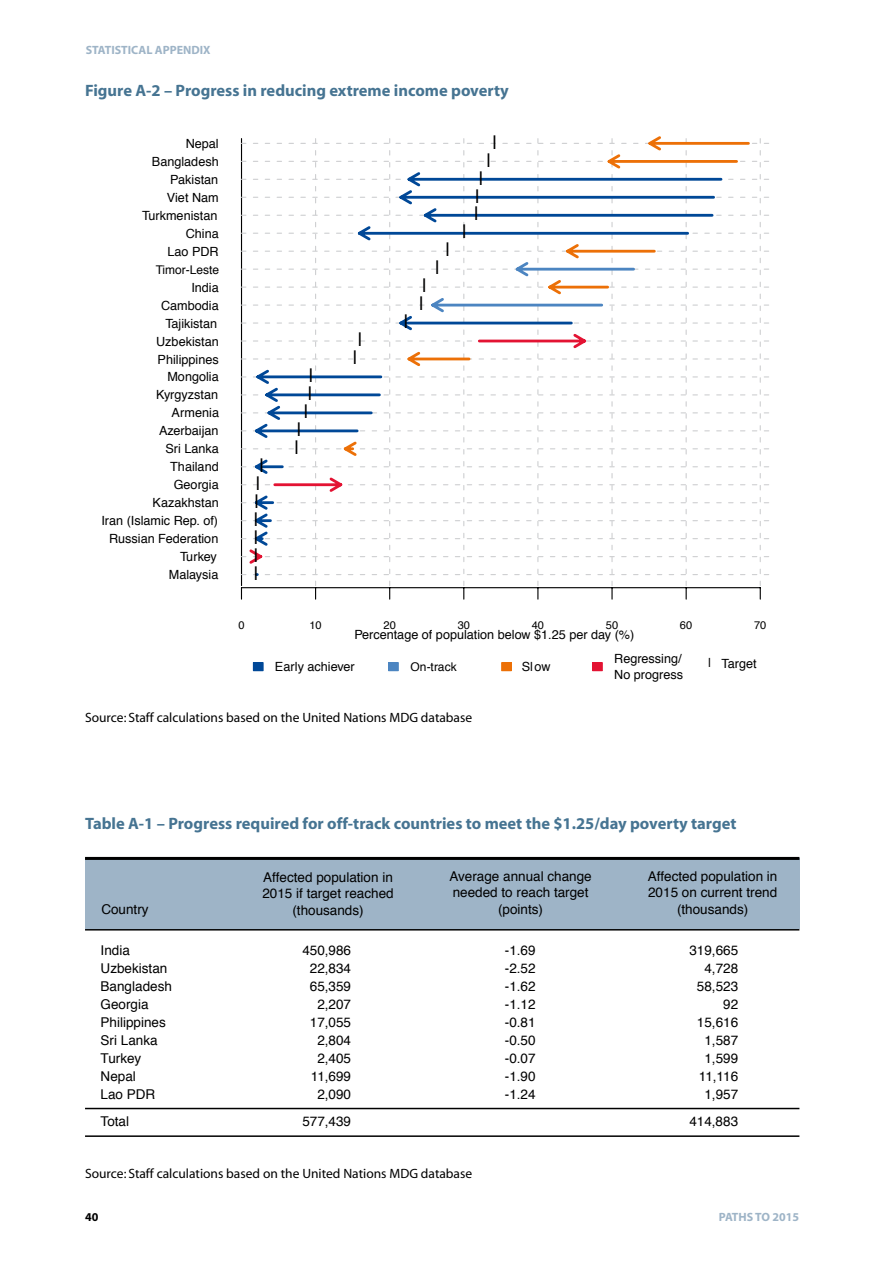
<style>
.page{position:relative;width:893px;height:1263px;background:#fff}
.page>*{position:absolute;margin:0;border:0;box-sizing:border-box;transform-origin:0 0}
.t1{font:18.9px "Helvetica";color:#000}
.t2{font:700 16.5px "Myriad";color:#467492}
.t3{font:13.5px/16.5px "Helvetica";color:#000;text-align:center}
.t4{font:13.5px "Myriad";color:#000}
.t5{font:12.6px/15.9px "Helvetica";color:#000}
.t6{font:700 12px "Myriad";color:#9eb4c7}
.t7{font:12px "Helvetica";color:#000}
.t8{font:700 12px "Myriad";color:#000}
.t9{font:11.1px "Helvetica";color:#000}
</style>
<div class="page">
<div style="left:85px;top:858px;width:714px;height:71px;background:#9eb4c7"></div>
<hr style="left:85px;top:857px;width:714px;height:3px;background:#000">
<hr style="left:85px;top:929px;width:714px;height:1px;background:#000">
<hr style="left:85px;top:1108px;width:714px;height:1px;background:#000">
<hr style="left:85px;top:1135px;width:714px;height:2px;background:#000">
<svg style="left:241px;top:136px;width:528px;height:463px"></svg>
<div style="left:253px;top:663px;width:10px;height:8px;background:#004897"></div>
<div style="left:253px;top:662px;width:11px;height:9px;border:1px solid #004897"></div>
<div style="left:389px;top:663px;width:9px;height:8px;background:#4c85c1"></div>
<div style="left:388px;top:662px;width:11px;height:9px;border:1px solid #4c85c1"></div>
<div style="left:593px;top:663px;width:9px;height:8px;background:#e31333"></div>
<div style="left:592px;top:662px;width:11px;height:9px;border:1px solid #e31333"></div>
<div style="left:502px;top:663px;width:9px;height:8px;background:#ec7007"></div>
<div style="left:501px;top:662px;width:11px;height:9px;border:1px solid #ec7007"></div>
<p class="t6" style="left:86px;top:44px;width:126px">STATISTICAL APPENDIX</p>
<p class="t2" style="left:85px;top:82px;width:425px">Figure A-2 – Progress in reducing extreme income poverty</p>
<p class="t5" style="left:186px;top:136px;width:35px">Nepal</p>
<h1 class="t1" style="left:492px;top:127px;width:6px">|</h1>
<p class="t5" style="left:152px;top:154px;width:68px">Bangladesh</p>
<h1 class="t1" style="left:487px;top:145px;width:6px">|</h1>
<p class="t5" style="left:170px;top:172px;width:49px">Pakistan</p>
<h1 class="t1" style="left:479px;top:163px;width:6px">|</h1>
<p class="t5" style="left:167px;top:190px;width:53px">Viet Nam</p>
<h1 class="t1" style="left:475px;top:181px;width:6px">|</h1>
<p class="t5" style="left:142px;top:208px;width:77px">Turkmenistan</p>
<h1 class="t1" style="left:474px;top:199px;width:6px">|</h1>
<p class="t5" style="left:186px;top:226px;width:35px">China</p>
<h1 class="t1" style="left:462px;top:217px;width:6px">|</h1>
<p class="t5" style="left:167px;top:244px;width:53px">Lao PDR</p>
<h1 class="t1" style="left:445px;top:235px;width:6px">|</h1>
<p class="t7" style="left:156px;top:261px;width:65px">Timor-Leste</p>
<h1 class="t1" style="left:435px;top:253px;width:6px">|</h1>
<p class="t5" style="left:191px;top:280px;width:29px">India</p>
<h1 class="t1" style="left:422px;top:271px;width:6px">|</h1>
<p class="t5" style="left:161px;top:298px;width:59px">Cambodia</p>
<h1 class="t1" style="left:419px;top:289px;width:6px">|</h1>
<p class="t5" style="left:165px;top:316px;width:53px">Tajikistan</p>
<h1 class="t1" style="left:404px;top:307px;width:6px">|</h1>
<p class="t5" style="left:156px;top:334px;width:64px">Uzbekistan</p>
<h1 class="t1" style="left:358px;top:325px;width:6px">|</h1>
<p class="t5" style="left:158px;top:351px;width:63px">Philippines</p>
<h1 class="t1" style="left:353px;top:343px;width:6px">|</h1>
<p class="t5" style="left:167px;top:369px;width:53px">Mongolia</p>
<h1 class="t1" style="left:309px;top:361px;width:6px">|</h1>
<p class="t5" style="left:156px;top:387px;width:63px">Kyrgyzstan</p>
<h1 class="t1" style="left:308px;top:379px;width:6px">|</h1>
<p class="t5" style="left:172px;top:405px;width:49px">Armenia</p>
<h1 class="t1" style="left:304px;top:397px;width:6px">|</h1>
<p class="t5" style="left:159px;top:423px;width:61px">Azerbaijan</p>
<h1 class="t1" style="left:297px;top:415px;width:6px">|</h1>
<p class="t5" style="left:165px;top:441px;width:55px">Sri Lanka</p>
<h1 class="t1" style="left:295px;top:433px;width:6px">|</h1>
<p class="t5" style="left:170px;top:459px;width:50px">Thailand</p>
<h1 class="t1" style="left:259px;top:451px;width:6px">|</h1>
<p class="t5" style="left:174px;top:477px;width:46px">Georgia</p>
<h1 class="t1" style="left:256px;top:469px;width:6px">|</h1>
<p class="t5" style="left:153px;top:495px;width:68px">Kazakhstan</p>
<h1 class="t1" style="left:255px;top:487px;width:6px">|</h1>
<p class="t5" style="left:101px;top:513px;width:118px">Iran (Islamic Rep. of)</p>
<h1 class="t1" style="left:254px;top:505px;width:6px">|</h1>
<p class="t5" style="left:109px;top:531px;width:111px">Russian Federation</p>
<h1 class="t1" style="left:254px;top:523px;width:6px">|</h1>
<p class="t5" style="left:180px;top:549px;width:38px">Turkey</p>
<h1 class="t1" style="left:254px;top:541px;width:6px">|</h1>
<p class="t5" style="left:169px;top:567px;width:51px">Malaysia</p>
<h1 class="t1" style="left:254px;top:558px;width:6px">|</h1>
<p class="t9" style="left:238px;top:616px;width:8px">0</p>
<p class="t9" style="left:309px;top:616px;width:14px">10</p>
<p class="t9" style="left:384px;top:616px;width:14px">20</p>
<p class="t9" style="left:458px;top:616px;width:14px">30</p>
<p class="t9" style="left:532px;top:616px;width:14px">40</p>
<p class="t9" style="left:606px;top:616px;width:14px">50</p>
<p class="t9" style="left:680px;top:616px;width:14px">60</p>
<p class="t9" style="left:754px;top:616px;width:14px">70</p>
<p class="t5" style="left:354px;top:627px;width:282px">Percentage of population below $1.25 per day (%)</p>
<p class="t5" style="left:275px;top:659px;width:81px">Early achiever</p>
<p class="t5" style="left:522px;top:659px;width:30px">Slow</p>
<p class="t5" style="left:614px;top:651px;width:70px">Regressing/<br>No progress</p>
<p class="t5" style="left:708px;top:656px;width:50px">| Target</p>
<p class="t7" style="left:411px;top:658px;width:48px">On-track</p>
<p class="t4" style="left:85px;top:711px;width:389px">Source: Staff calculations based on the United Nations MDG database</p>
<p class="t2" style="left:85px;top:815px;width:653px">Table A-1 – Progress required for off-track countries to meet the $1.25/day poverty target</p>
<p class="t3" style="left:262px;top:869px;width:133px;text-align:left">Affected population in<br>2015 if target reached</p>
<p class="t3" style="left:101px;top:902px;width:49px">Country</p>
<p class="t3" style="left:292px;top:902px;width:73px">(thousands)</p>
<p class="t3" style="left:449px;top:868px;width:144px">Average annual change needed to reach target (points)</p>
<p class="t3" style="left:648px;top:868px;width:131px">Affected population in<br>2015 on current trend (thousands)</p>
<p class="t3" style="left:101px;top:943px;width:31px">India</p>
<p class="t3" style="left:302px;top:943px;width:50px">450,986</p>
<p class="t3" style="left:505px;top:943px;width:32px">-1.69</p>
<p class="t3" style="left:689px;top:943px;width:50px">319,665</p>
<p class="t3" style="left:101px;top:961px;width:68px">Uzbekistan</p>
<p class="t3" style="left:310px;top:961px;width:43px">22,834</p>
<p class="t3" style="left:505px;top:961px;width:32px">-2.52</p>
<p class="t3" style="left:704px;top:961px;width:35px">4,728</p>
<p class="t3" style="left:101px;top:979px;width:73px">Bangladesh</p>
<p class="t3" style="left:310px;top:979px;width:43px">65,359</p>
<p class="t3" style="left:505px;top:979px;width:32px">-1.62</p>
<p class="t3" style="left:697px;top:979px;width:43px">58,523</p>
<p class="t3" style="left:101px;top:997px;width:50px">Georgia</p>
<p class="t3" style="left:317px;top:997px;width:35px">2,207</p>
<p class="t3" style="left:505px;top:997px;width:32px">-1.12</p>
<p class="t3" style="left:723px;top:997px;width:17px">92</p>
<p class="t3" style="left:101px;top:1015px;width:67px">Philippines</p>
<p class="t3" style="left:310px;top:1015px;width:43px">17,055</p>
<p class="t3" style="left:505px;top:1015px;width:32px">-0.81</p>
<p class="t3" style="left:697px;top:1015px;width:43px">15,616</p>
<p class="t3" style="left:101px;top:1033px;width:59px">Sri Lanka</p>
<p class="t3" style="left:317px;top:1033px;width:35px">2,804</p>
<p class="t3" style="left:505px;top:1033px;width:32px">-0.50</p>
<p class="t3" style="left:704px;top:1033px;width:35px">1,587</p>
<p class="t3" style="left:101px;top:1051px;width:42px">Turkey</p>
<p class="t3" style="left:317px;top:1051px;width:35px">2,405</p>
<p class="t3" style="left:505px;top:1051px;width:32px">-0.07</p>
<p class="t3" style="left:704px;top:1051px;width:35px">1,599</p>
<p class="t3" style="left:101px;top:1069px;width:37px">Nepal</p>
<p class="t3" style="left:311px;top:1069px;width:42px">11,699</p>
<p class="t3" style="left:505px;top:1069px;width:32px">-1.90</p>
<p class="t3" style="left:699px;top:1069px;width:41px">11,116</p>
<p class="t3" style="left:101px;top:1087px;width:56px">Lao PDR</p>
<p class="t3" style="left:317px;top:1087px;width:35px">2,090</p>
<p class="t3" style="left:505px;top:1087px;width:32px">-1.24</p>
<p class="t3" style="left:704px;top:1087px;width:35px">1,957</p>
<p class="t3" style="left:101px;top:1114px;width:30px">Total</p>
<p class="t3" style="left:302px;top:1114px;width:50px">577,439</p>
<p class="t3" style="left:689px;top:1114px;width:50px">414,883</p>
<p class="t4" style="left:85px;top:1166px;width:389px">Source: Staff calculations based on the United Nations MDG database</p>
<p class="t8" style="left:85px;top:1210px;width:15px">40</p>
<p class="t6" style="left:719px;top:1210px;width:82px">PATHS TO 2015</p>
</div>
